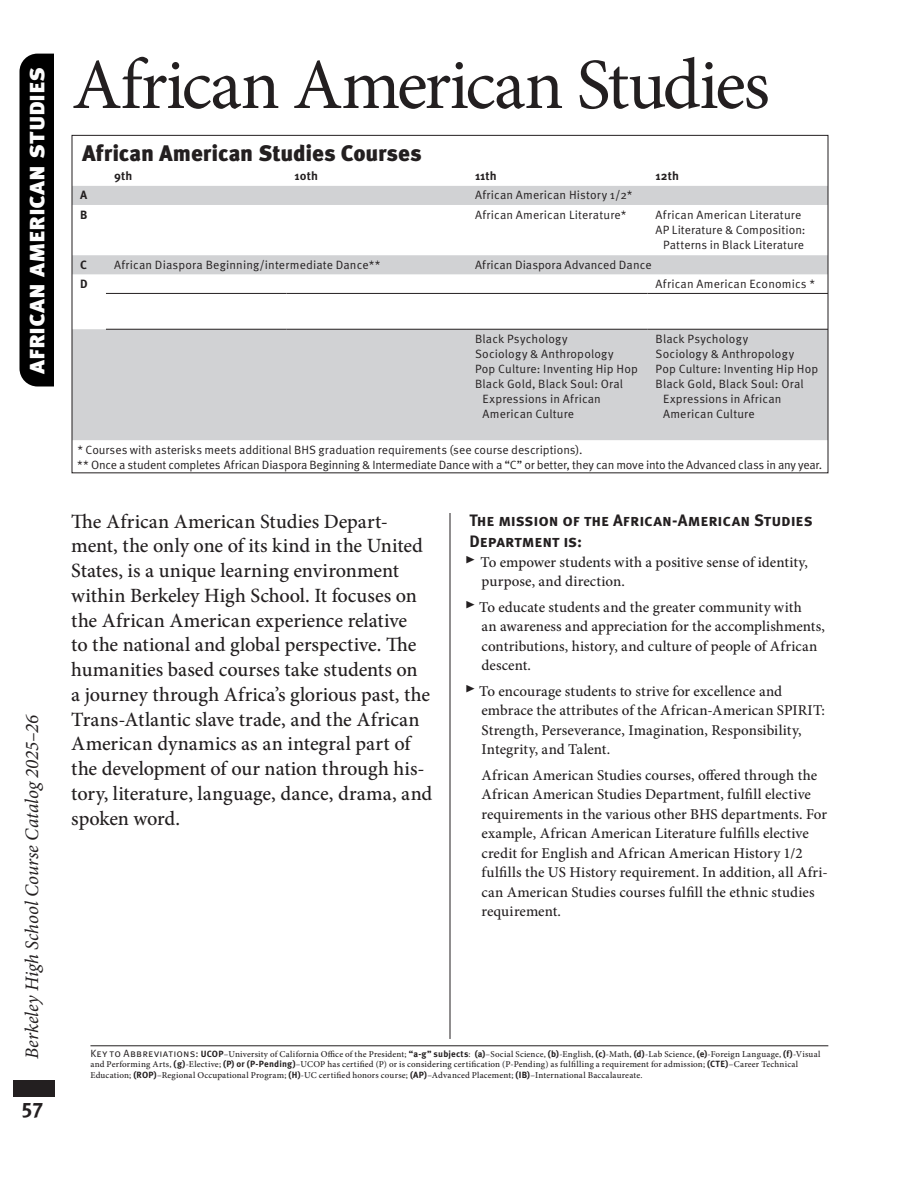
<style>
.page{position:relative;width:918px;height:1188px;background:#fff}
.page>*{position:absolute;margin:0;border:0;box-sizing:border-box;transform-origin:0 0}
.t1{font:72px "Minion Pro";letter-spacing:-.025em;color:#231f20}
.t2{font:900 25.5px "Meta Pro";letter-spacing:-.015em;color:#fdfdfd}
.LargeHeading{font:900 22.5px "Meta Pro";letter-spacing:-.01em;color:#231f20}
.t3{font:700 21px "Meta Pro";color:#231f20}
.Body_intro{font:500 20.25px/24.8px "Minion Pro";letter-spacing:-.005em;color:#231f20}
.t4{font:italic 19.2px "Minion Pro";letter-spacing:-.005em;color:#231f20}
.Sub-heading{font:700 16.5px/21px "Meta Pro";letter-spacing:-.01em;color:#231f20}
.BodyNoIndent{font:500 15px/19.5px "Minion Pro";letter-spacing:-.01em;color:#231f20}
.Body{font:500 15px/19.5px "Minion Pro";letter-spacing:.01em;color:#231f20}
.ProgressionChart{font:12px/15px "Meta Pro Norm";letter-spacing:.01em;color:#231f20}
.ProgressionChart-2{font:12px "Meta Pro Norm";letter-spacing:-.015em;color:#231f20}
.ProgressionChart-3{font:700 12px "Meta Pro";letter-spacing:.01em;color:#231f20}
.t5{font:500 9px/10.5px "Minion Pro";letter-spacing:.02em;color:#231f20}
.s1{font-family:"Meta Pro";font-weight:700;font-size:21px}
.s2{font-family:"Meta Pro Norm";font-weight:400;font-size:10.5px}
.s3{font-family:"Meta Pro";font-weight:700}
</style>
<div class="page">
<hr style="left:450px;top:54px;width:1px;height:985px;background:#231f20">
<div style="left:13px;top:1081px;width:42px;height:16px;background:#231f20"></div>
<hr style="left:90px;top:1046px;width:738px;height:1px;background:#231f20">
<div style="left:20px;top:54px;width:34px;height:332px;background:#000"></div>
<div style="left:74px;top:186px;width:752px;height:19px;background:#d1d2d4"></div>
<svg style="left:74px;top:255px;width:752px;height:185px;fill:#d1d2d4"></svg>
<hr style="left:106px;top:293px;width:180px;height:1px;background:#231f20">
<hr style="left:286px;top:293px;width:181px;height:1px;background:#231f20">
<hr style="left:467px;top:293px;width:180px;height:1px;background:#231f20">
<hr style="left:647px;top:293px;width:181px;height:1px;background:#231f20">
<hr style="left:106px;top:329px;width:180px;height:1px;background:#231f20">
<hr style="left:286px;top:329px;width:181px;height:1px;background:#231f20">
<hr style="left:467px;top:329px;width:180px;height:1px;background:#231f20">
<hr style="left:647px;top:329px;width:181px;height:1px;background:#231f20">
<h2 class="t2" style="left:15px;top:374px;width:309px;rotate:-90deg">african american studies</h2>
<p class="t1" style="left:72px;top:37px;width:699px">African American Studies</p>
<p class="LargeHeading" style="left:82px;top:135px;width:341px">African American Studies Courses</p>
<p class="ProgressionChart-3" style="left:114px;top:167px;width:20px">9th</p>
<p class="ProgressionChart-3" style="left:295px;top:167px;width:25px">10th</p>
<p class="ProgressionChart-3" style="left:475px;top:167px;width:23px">11th</p>
<p class="ProgressionChart-3" style="left:656px;top:167px;width:25px">12th</p>
<p class="ProgressionChart-3" style="left:80px;top:186px;width:9px">A</p>
<p class="ProgressionChart" style="left:475px;top:187px;width:159px">African American History 1/2*</p>
<p class="ProgressionChart-3" style="left:80px;top:205px;width:9px">B</p>
<p class="ProgressionChart" style="left:475px;top:206px;width:153px">African American Literature*</p>
<p class="ProgressionChart" style="left:656px;top:206px;width:147px">African American Literature</p>
<p class="ProgressionChart" style="left:656px;top:221px;width:152px;text-align:center">AP Literature &amp; Composition:<br>Patterns in Black Literature</p>
<p class="ProgressionChart-3" style="left:80px;top:255px;width:8px">C</p>
<p class="ProgressionChart" style="left:114px;top:256px;width:268px">African Diaspora Beginning/intermediate Dance**</p>
<p class="ProgressionChart" style="left:475px;top:256px;width:178px">African Diaspora Advanced Dance</p>
<p class="ProgressionChart-3" style="left:80px;top:274px;width:9px">D</p>
<p class="ProgressionChart" style="left:656px;top:275px;width:161px">African American Economics *</p>
<p class="ProgressionChart" style="left:475px;top:330px;width:94px">Black Psychology</p>
<p class="ProgressionChart" style="left:475px;top:345px;width:140px">Sociology &amp; Anthropology</p>
<p class="ProgressionChart" style="left:475px;top:360px;width:164px">Pop Culture: Inventing Hip Hop</p>
<p class="ProgressionChart" style="left:483px;top:375px;width:142px;text-indent:-8px">Black Gold, Black Soul: Oral<br>Expressions in African<br>American Culture</p>
<p class="ProgressionChart" style="left:656px;top:330px;width:94px">Black Psychology</p>
<p class="ProgressionChart" style="left:656px;top:345px;width:140px">Sociology &amp; Anthropology</p>
<p class="ProgressionChart" style="left:656px;top:360px;width:164px">Pop Culture: Inventing Hip Hop</p>
<p class="ProgressionChart" style="left:663px;top:375px;width:142px;text-indent:-8px">Black Gold, Black Soul: Oral<br>Expressions in African<br>American Culture</p>
<h3 class="t4" style="left:19px;top:1059px;width:346px;rotate:-90deg">Berkeley High School Course Catalog 2025–26</h3>
<h3 class="t3" style="left:22px;top:1093px;width:23px">57</h3>
<p class="ProgressionChart" style="left:78px;top:441px;width:506px">* Courses with asterisks meets additional BHS graduation requirements (see course descriptions).</p>
<p class="ProgressionChart-2" style="left:77px;top:455px;width:747px">** Once a student completes African Diaspora Beginning &amp; Intermediate Dance with a “C” or better, they can move into the Advanced class in any year.</p>
<p class="Body_intro" style="left:71px;top:509px;width:362px">The African American Studies Depart&shy;ment, the only one of its kind in the United States, is a unique learning environment within Berkeley High School. It focuses on the African American experience relative<br>to the national and global perspective. The humanities based courses take students on<br>a journey through Africa’s glorious past, the Trans-Atlantic slave trade, and the African American dynamics as an integral part of the development of our nation through his&shy;tory, literature, language, dance, drama, and spoken word.</p>
<p class="Sub-heading" style="left:470px;top:509px;width:345px">The mission of the African-American Studies<br>Department is:</p>
<p class="BodyNoIndent" style="left:482px;top:552px;width:328px;text-indent:-16px"><span class="s1">▸</span> To empower students with a positive sense of identity, purpose, and direction.</p>
<p class="BodyNoIndent" style="left:482px;top:597px;width:345px;text-indent:-16px"><span class="s1">▸</span> To educate students and the greater community with<br>an awareness and appreciation for the accomplishments, contributions, history, and culture of people of African descent.</p>
<p class="BodyNoIndent" style="left:482px;top:681px;width:345px;text-indent:-16px"><span class="s1">▸</span> To encourage students to strive for excellence and embrace the attributes of the African-American SPIRIT:<br>Strength, Perseverance, Imagination, Responsibility, Integrity, and Talent.</p>
<p class="Body" style="left:482px;top:765px;width:348px">African American Studies courses, offered through the African American Studies Department, fulfill elective requirements in the various other BHS departments. For example, African American Literature fulfills elective credit for English and African American History 1/2 fulfills the US History requirement. In addition, all Afri&shy;can American Studies courses fulfill the ethnic studies requirement.</p>
<p class="t5" style="left:90px;top:1049px;width:732px"><span class="s2">Key to Abbreviations:</span> <span class="s3">UCOP</span>–University of California Office of the President; <span class="s3">“a-g” subjects</span>: <span class="s3">(a)</span>–Social Science, <span class="s3">(b)</span>-English, <span class="s3">(c)</span>-Math, <span class="s3">(d)</span>-Lab Science, <span class="s3">(e)</span>-Foreign Language, <span class="s3">(f)</span>-Visual and Performing Arts, <span class="s3">(g)</span>-Elective; <span class="s3">(P) or (P-Pending)</span>–UCOP has certified (P) or is considering certification (P-Pending) as fulfilling a requirement for admission; <span class="s3">(CTE)</span>–Career Technical<br>Education; <span class="s3">(ROP)</span>–Regional Occupational Program; <span class="s3">(H)</span>-UC certified honors course; <span class="s3">(AP)</span>–Advanced Placement; <span class="s3">(IB)</span>–International Baccalaureate.</p>
</div>
